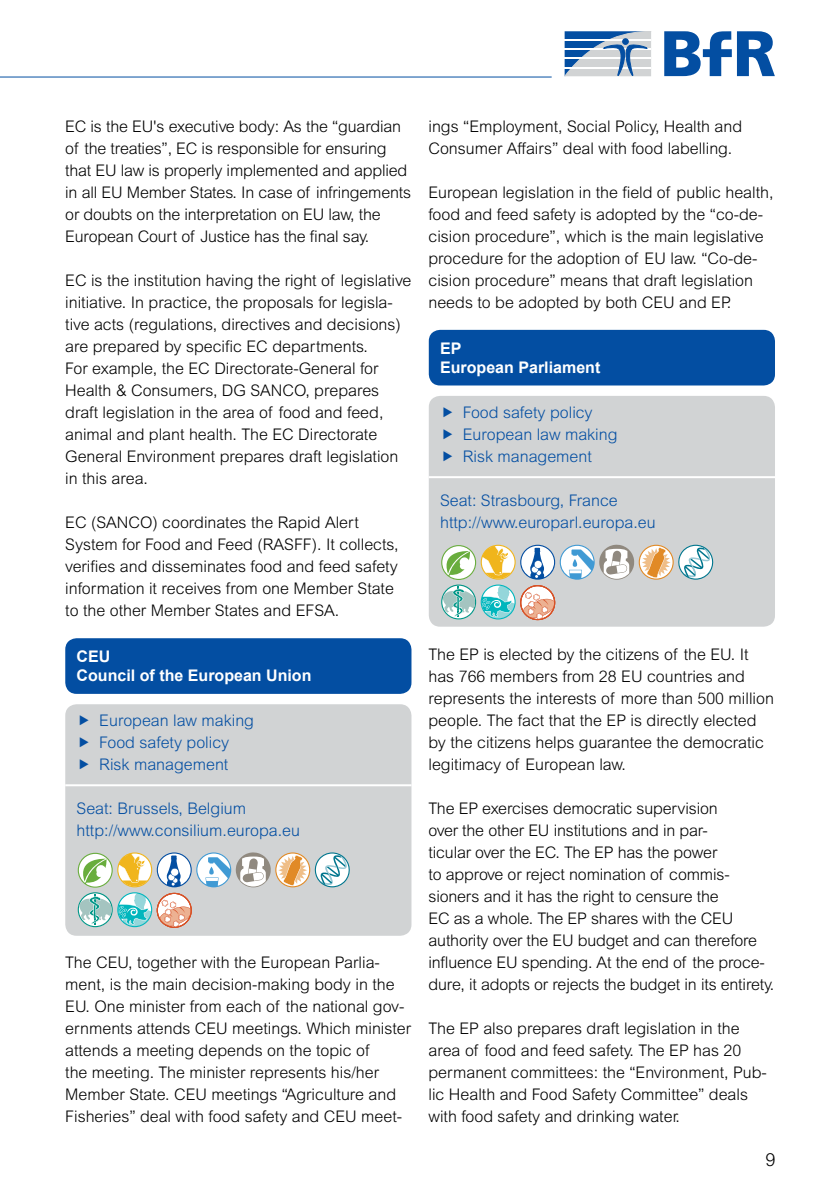
<style>
.page{position:relative;width:840px;height:1191px;background:#fff}
.page>*{position:absolute;margin:0;border:0;box-sizing:border-box;transform-origin:0 0}
.t1{font:300 18px "Arial MT Pro";color:#000}
.Fließtext{font:300 16px/22px "Arial MT Pro";color:#000}
.Fließtext-2{font:300 16px/22px "Arial MT Pro";color:#034ea2}
.t2{font:700 16px/19.2px "Arial";color:#fff}
</style>
<div class="page">
<svg style="left:564px;top:31px;width:87px;height:45px;background:#93adca"></svg>
<svg style="left:664px;top:31px;width:110px;height:45px"></svg>
<hr style="left:0;top:76px;width:551px;height:2px;background:#034ea2">
<div style="left:65px;top:704px;width:346px;height:231px;background:#d1d3d4;border-radius:11px"></div>
<hr style="left:65px;top:784px;width:346px;height:2px;background:#fff">
<div style="left:65px;top:638px;width:346px;height:56px;background:#034ea2;border-radius:11px"></div>
<div style="left:428px;top:396px;width:346px;height:230px;background:#d1d3d4;border-radius:11px"></div>
<hr style="left:428px;top:476px;width:346px;height:2px;background:#fff">
<div style="left:428px;top:330px;width:346px;height:55px;background:#034ea2;border-radius:11px"></div>
<svg style="left:77px;top:852px;width:273px;height:75px"></svg>
<svg style="left:441px;top:544px;width:273px;height:76px"></svg>
<p class="Fließtext" style="left:65px;top:116px;width:347px">EC is the EU's executive body: As the “guardian of the treaties”, EC is responsible for ensuring that EU law is properly implemented and applied in all EU Member States. In case of infringements or doubts on the interpretation on EU law, the European Court of Justice has the final say.</p>
<p class="Fließtext" style="left:65px;top:270px;width:347px">EC is the institution having the right of legislative initiative. In practice, the proposals for legisla&shy;tive acts (regulations, directives and decisions) are prepared by specific EC departments.<br>For example, the EC Directorate-General for Health &amp; Consumers, DG SANCO, prepares draft legislation in the area of food and feed, animal and plant health. The EC Directorate General Environment prepares draft legislation in this area.</p>
<p class="Fließtext" style="left:65px;top:512px;width:335px">EC (SANCO) coordinates the Rapid Alert System for Food and Feed (RASFF). It collects, verifies and disseminates food and feed safety information it receives from one Member State to the other Member States and EFSA.</p>
<p class="t2" style="left:77px;top:647px;width:236px">CEU<br>Council of the European Union</p>
<p class="Fließtext-2" style="left:99px;top:710px;width:156px">European law making</p>
<p class="Fließtext-2" style="left:99px;top:732px;width:131px">Food safety policy</p>
<p class="Fließtext-2" style="left:99px;top:754px;width:130px">Risk management</p>
<p class="Fließtext-2" style="left:77px;top:798px;width:225px">Seat: Brussels, Belgium http://www.consilium.europa.eu</p>
<p class="Fließtext" style="left:65px;top:952px;width:347px">The CEU, together with the European Parlia&shy;ment, is the main decision-making body in the EU. One minister from each of the national gov&shy;ernments attends CEU meetings. Which minister attends a meeting depends on the topic of<br>the meeting. The minister represents his/her Member State. CEU meetings “Agriculture and Fisheries” deal with food safety and CEU meet-</p>
<p class="Fließtext" style="left:428px;top:116px;width:315px">ings “Employment, Social Policy, Health and<br>Consumer Affairs” deal with food labelling.</p>
<p class="Fließtext" style="left:428px;top:182px;width:346px">European legislation in the field of public health, food and feed safety is adopted by the “co-de&shy;cision procedure”, which is the main legislative procedure for the adoption of EU law. “Co-de&shy;cision procedure” means that draft legislation needs to be adopted by both CEU and EP.</p>
<p class="t2" style="left:440px;top:339px;width:23px">EP</p>
<p class="t2" style="left:440px;top:358px;width:162px">European Parliament</p>
<p class="Fließtext-2" style="left:462px;top:402px;width:131px">Food safety policy</p>
<p class="Fließtext-2" style="left:462px;top:424px;width:156px">European law making</p>
<p class="Fließtext-2" style="left:462px;top:446px;width:130px">Risk management</p>
<p class="Fließtext-2" style="left:440px;top:490px;width:179px">Seat: Strasbourg, France</p>
<p class="Fließtext-2" style="left:440px;top:512px;width:217px">http://www.europarl.europa.eu</p>
<p class="Fließtext" style="left:428px;top:644px;width:347px">The EP is elected by the citizens of the EU. It has 766 members from 28 EU countries and represents the interests of more than 500 million people. The fact that the EP is directly elected by the citizens helps guarantee the democratic legitimacy of European law.</p>
<p class="Fließtext" style="left:428px;top:798px;width:347px">The EP exercises democratic supervision<br>over the other EU institutions and in par-<br>ticular over the EC. The EP has the power<br>to approve or reject nomination of commis&shy;sioners and it has the right to censure the<br>EC as a whole. The EP shares with the CEU authority over the EU budget and can therefore influence EU spending. At the end of the proce&shy;dure, it adopts or rejects the budget in its entirety.</p>
<p class="Fließtext" style="left:428px;top:1018px;width:339px">The EP also prepares draft legislation in the area of food and feed safety. The EP has 20 permanent committees: the “Environment, Pub&shy;lic Health and Food Safety Committee” deals with food safety and drinking water.</p>
<p class="t1" style="left:764px;top:1149px;width:12px">9</p>
</div>
